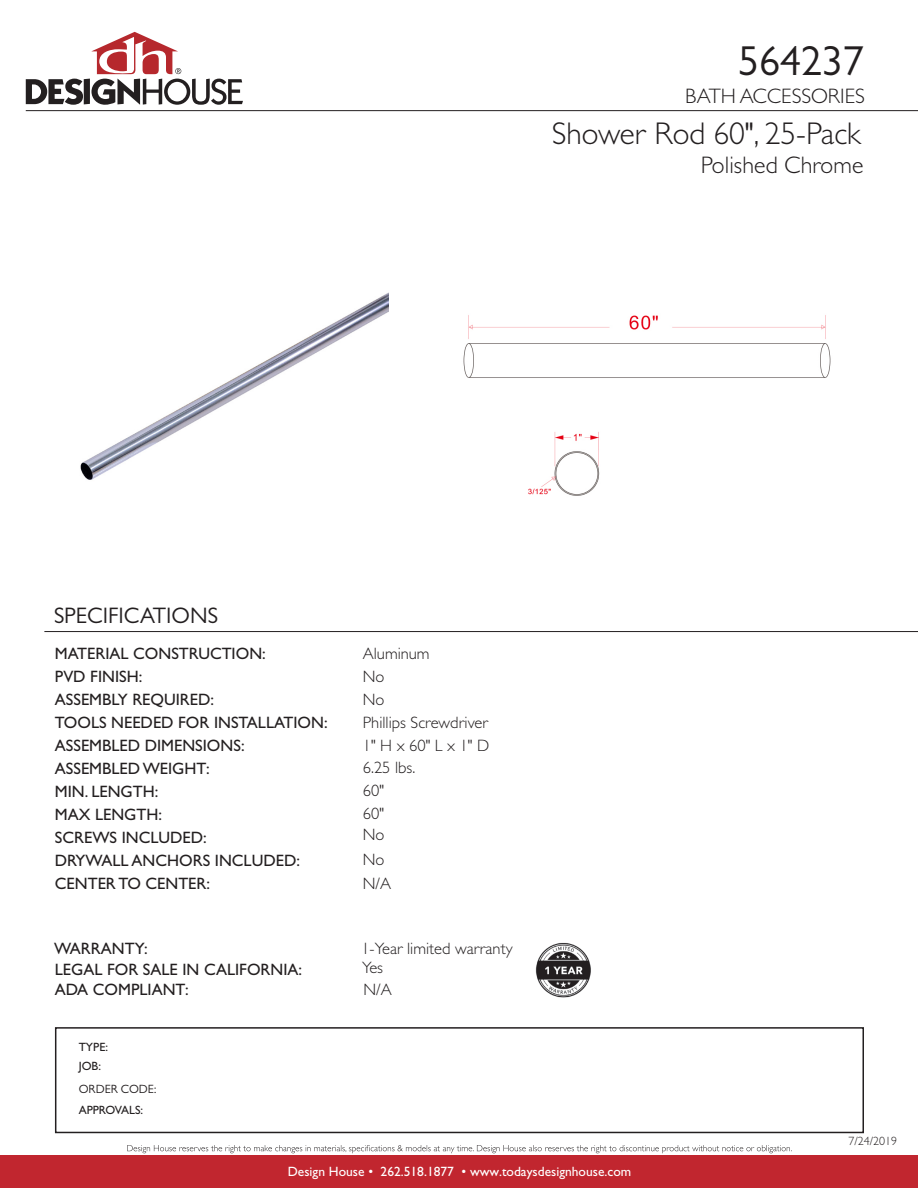
<style>
.page{position:relative;width:918px;height:1188px;background:#fff}
.page>*{position:absolute;margin:0;border:0;box-sizing:border-box;transform-origin:0 0}
.t1{font:42px "Gill Sans";color:#231f20}
.t2{font:300 31.5px "Gill Sans";color:#231f20}
.t3{font:300 24px "Gill Sans";color:#231f20}
.t4{font:22.5px "Gill Sans";color:#231f20}
.t5{font:300 21px "Gill Sans";color:#231f20}
.t6{font:16.5px/20.4px "Gill Sans Std";color:#231f20}
.t7{font:300 16.5px/22.4px "Gill Sans Std";color:#231f20}
.t8{font:13.5px "Gill Sans Std";color:#fff}
.t9{font:12px/19.6px "Gill Sans Std";color:#231f20}
.t10{font:12px "Gill Sans";color:#231f20}
.t11{font:300 12px "Gill Sans";color:#231f20}
</style>
<div class="page">
<div style="left:0;top:1156px;width:918px;height:32px;background:#c1262f"></div>
<svg style="left:26px;top:32px;width:217px;height:73px"></svg>
<img style="left:80px;top:293px;width:308px;height:187px">
<img style="left:463px;top:315px;width:368px;height:181px">
<img style="left:535px;top:943px;width:56px;height:55px">
<svg style="left:127px;top:1145px;width:665px;height:8px"></svg>
<div style="left:55px;top:1027px;width:809px;height:106px;border:2px solid #231f20"></div>
<hr style="left:26px;top:110px;width:892px;height:1px;background:#231f20">
<hr style="left:44px;top:631px;width:874px;height:1px;background:#231f20">
<h1 class="t1" style="left:738px;top:37px;width:127px">564237</h1>
<p class="t5" style="left:685px;top:83px;width:181px">BATH ACCESSORIES</p>
<h2 class="t2" style="left:552px;top:114px;width:311px">Shower Rod 60", 25-Pack</h2>
<h3 class="t3" style="left:701px;top:151px;width:164px">Cdehs i l oP morh e</h3>
<h3 class="t4" style="left:54px;top:603px;width:166px">SPECIFICATIONS</h3>
<p class="t6" style="left:55px;top:643px;width:212px">MATERIAL CONSTRUCTION:</p>
<p class="t7" style="left:363px;top:642px;width:68px">Aluminum</p>
<p class="t6" style="left:55px;top:666px;width:89px">PVD FINISH:</p>
<p class="t7" style="left:363px;top:665px;width:23px">No</p>
<p class="t6" style="left:55px;top:689px;width:161px">ASSEMBLY REQUIRED:</p>
<p class="t7" style="left:363px;top:688px;width:23px">No</p>
<p class="t6" style="left:55px;top:712px;width:274px">TOOLS NEEDED FOR INSTALLATION:</p>
<p class="t7" style="left:363px;top:711px;width:127px">Phillips Screwdriver</p>
<p class="t6" style="left:55px;top:758px;width:156px">ASSEMBLED WEIGHT:</p>
<p class="t7" style="left:363px;top:756px;width:54px">6.25 lbs.</p>
<p class="t6" style="left:55px;top:735px;width:191px">ASSEMBLED DIMENSIONS:</p>
<p class="t7" style="left:363px;top:734px;width:128px">1" H x 60" L x 1" D</p>
<p class="t6" style="left:55px;top:780px;width:109px;line-height:23px">MIN. LENGTH:<br>MAX LENGTH:</p>
<p class="t7" style="left:363px;top:779px;width:23px;text-align:justify">60" 60" No</p>
<p class="t7" style="left:363px;top:848px;width:23px">No</p>
<p class="t6" style="left:55px;top:827px;width:153px">SCREWS INCLUDED:</p>
<p class="t6" style="left:55px;top:850px;width:247px">DRYWALL ANCHORS INCLUDED:</p>
<p class="t6" style="left:55px;top:873px;width:157px">CENTER TO CENTER:</p>
<p class="t7" style="left:363px;top:872px;width:30px">N/A</p>
<p class="t6" style="left:54px;top:939px;width:250px">WARRANTY:<br>LEGAL FOR SALE IN CALIFORNIA:<br>ADA COMPLIANT:</p>
<p class="t9" style="left:79px;top:1037px;width:31px">TYPE:<br>JOB:</p>
<p class="t10" style="left:79px;top:1082px;width:80px">ORDER CODE:</p>
<p class="t9" style="left:79px;top:1100px;width:66px">APPROVALS:</p>
<p class="t7" style="left:361px;top:940px;width:153px;line-height:18.9px">1-Year limited warranty<br>Yes</p>
<p class="t7" style="left:364px;top:979px;width:30px">N/A</p>
<p class="t8" style="left:288px;top:1164px;width:345px">Design House • 262.518.1877 • www.todaysdesignhouse.com</p>
<p class="t11" style="left:849px;top:1134px;width:50px">7/24/2019</p>
</div>
